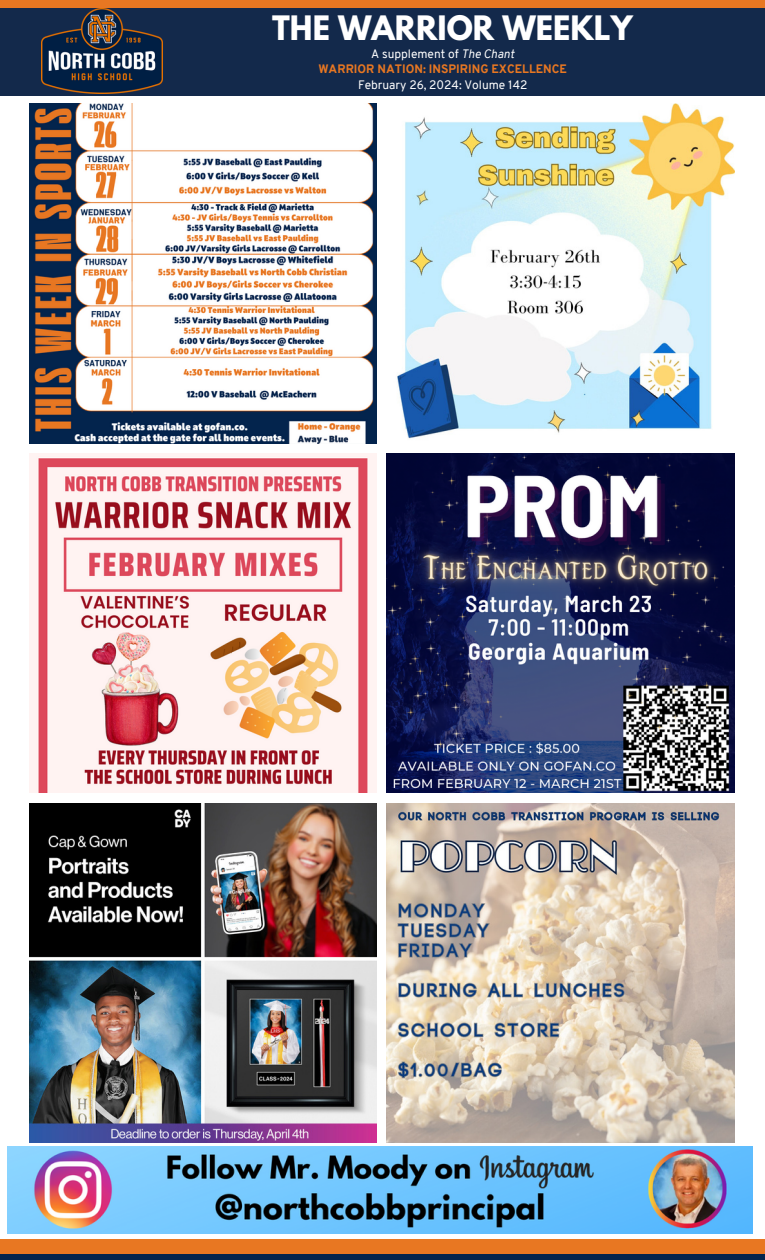
<style>
.page{position:relative;width:765px;height:1260px;background:#fff}
.page>*{position:absolute;margin:0;border:0;box-sizing:border-box;transform-origin:0 0}
.t1{font:700 29.88px "League Spartan";color:#fff}
.t2{font:800 12px/15.9px "Overpass";color:#e87722;text-align:center}
.t3{font:12px "Overpass";color:#fff}
.s1{font-weight:400;color:#fff}
.s2{font-weight:400;font-style:italic;color:#fff}
</style>
<div class="page">
<img style="left:30px;top:104px;width:347px;height:339px">
<img style="left:397px;top:104px;width:338px;height:335px">
<img style="left:30px;top:453px;width:347px;height:340px">
<img style="left:387px;top:453px;width:348px;height:340px">
<img style="left:30px;top:803px;width:347px;height:339px">
<img style="left:387px;top:803px;width:348px;height:339px">
<div style="left:0;top:0;width:765px;height:42px;background:#e87722"></div>
<div style="left:0;top:8px;width:765px;height:87px;background:#13294b"></div>
<img style="left:41px;top:8px;width:121px;height:86px">
<div style="left:0;top:1239px;width:765px;height:21px;background:#e87722"></div>
<img style="left:7px;top:1147px;width:746px;height:87px">
<div style="left:0;top:1254px;width:765px;height:6px;background:#03244d"></div>
<p class="t1" style="left:272px;top:13px;width:362px">THE WARRIOR WEEKLY</p>
<p class="t2" style="left:318px;top:47px;width:250px"><span class="s1">A supplement of</span> <span class="s2">The Chant<br></span>WARRIOR NATION: INSPIRING EXCELLENCE</p>
<p class="t3" style="left:358px;top:80px;width:171px">February 26, 2024: Volume 142</p>
</div>
